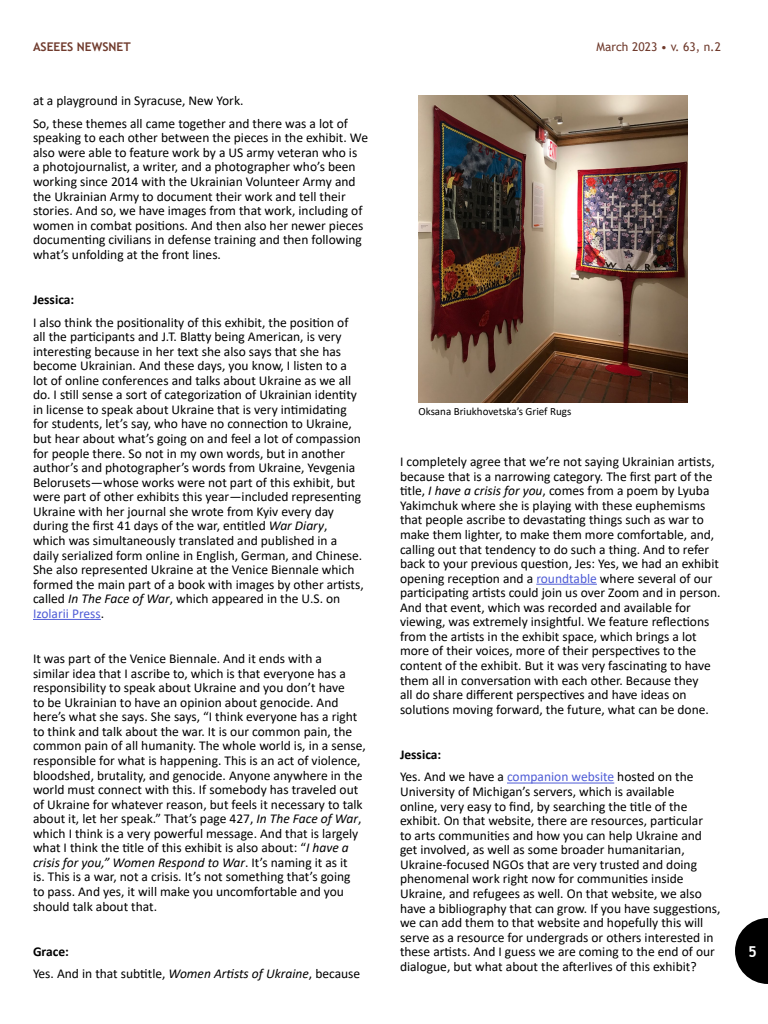
<style>
.page{position:relative;width:768px;height:1024px;background:#fff}
.page>*{position:absolute;margin:0;border:0;box-sizing:border-box;transform-origin:0 0}
.t1{font:700 15px "Trebuchet MS";color:#fff}
.t2{font:13.5px/14.6px "Calibri";color:#000}
.t3{font:700 13.5px "Calibri";color:#000}
.t4{font:12px "Trebuchet MS";color:#703b2d}
.t5{font:700 12px "Trebuchet MS";color:#703b2d}
.t6{font:11px "Calibri";color:#000}
.s1{font-style:italic}
.s2{color:#4f5cd6}
.s3{font-weight:700}
</style>
<div class="page">
<hr style="left:33px;top:619px;width:68px;height:1px;background:#4f5cd6">
<img style="left:418px;top:95px;width:270px;height:308px">
<hr style="left:536px;top:584px;width:61px;height:1px;background:#4f5cd6">
<hr style="left:507px;top:783px;width:107px;height:1px;background:#4f5cd6">
<svg style="left:735px;top:918px;width:33px;height:66px"></svg>
<p class="t5" style="left:33px;top:39px;width:99px">ASEEES NEWSNET</p>
<p class="t4" style="left:597px;top:39px;width:126px">March 2023 • v. 63, n.2</p>
<p class="t2" style="left:33px;top:89px;width:317px;line-height:22.6px">at a playground in Syracuse, New York.<br>So, these themes all came together and there was a lot of</p>
<p class="t2" style="left:33px;top:130px;width:337px">speaking to each other between the pieces in the exhibit. We also were able to feature work by a US army veteran who is<br>a photojournalist, a writer, and a photographer who’s been working since 2014 with the Ukrainian Volunteer Army and the Ukrainian Army to document their work and tell their stories. And so, we have images from that work, including of women in combat positions. And then also her newer pieces documenting civilians in defense training and then following what’s unfolding at the front lines.</p>
<p class="t3" style="left:33px;top:290px;width:43px">Jessica:</p>
<p class="t2" style="left:33px;top:314px;width:332px">I also think the positionality of this exhibit, the position of all the participants and J.T. Blatty being American, is very interesting because in her text she also says that she has become Ukrainian. And these days, you know, I listen to a lot of online conferences and talks about Ukraine as we all do. I still sense a sort of categorization of Ukrainian identity in license to speak about Ukraine that is very intimidating for students, let’s say, who have no connection to Ukraine, but hear about what’s going on and feel a lot of compassion for people there. So not in my own words, but in another author’s and photographer’s words from Ukraine, Yevgenia Belorusets—whose works were not part of this exhibit, but were part of other exhibits this year—included representing Ukraine with her journal she wrote from Kyiv every day during the first 41 days of the war, entitled <span class="s1">War Diary</span>,<br>which was simultaneously translated and published in a daily serialized form online in English, German, and Chinese.<br>She also represented Ukraine at the Venice Biennale which formed the main part of a book with images by other artists, called <span class="s1">In The Face of War</span>, which appeared in the U.S. on <span class="s2">Izolarii Press</span>.</p>
<p class="t2" style="left:33px;top:651px;width:334px">It was part of the Venice Biennale. And it ends with a<br>similar idea that I ascribe to, which is that everyone has a responsibility to speak about Ukraine and you don’t have<br>to be Ukrainian to have an opinion about genocide. And here’s what she says. She says, “I think everyone has a right to think and talk about the war. It is our common pain, the common pain of all humanity. The whole world is, in a sense, responsible for what is happening. This is an act of violence, bloodshed, brutality, and genocide. Anyone anywhere in the world must connect with this. If somebody has traveled out of Ukraine for whatever reason, but feels it necessary to talk about it, let her speak.” That’s page 427, <span class="s1">In The Face of War</span>, which I think is a very powerful message. And that is largely what I think the title of this exhibit is also about: “<span class="s1">I have a crisis for you,” Women Respond to War</span>. It’s naming it as it<br>is. This is a war, not a crisis. It’s not something that’s going<br>to pass. And yes, it will make you uncomfortable and you should talk about that.</p>
<p class="t2" style="left:33px;top:940px;width:329px;line-height:22.6px"><span class="s3">Grace:<br></span>Yes. And in that subtitle, <span class="s1">Women Artists of Ukraine</span>, because</p>
<p class="t6" style="left:418px;top:404px;width:154px">Oksana Briukhovetska’s Grief Rugs</p>
<p class="t2" style="left:400px;top:454px;width:322px">I completely agree that we’re not saying Ukrainian artists, because that is a narrowing category. The first part of the title, <span class="s1">I have a crisis for you</span>, comes from a poem by Lyuba Yakimchuk where she is playing with these euphemisms that people ascribe to devastating things such as war to make them lighter, to make them more comfortable, and, calling out that tendency to do such a thing. And to refer back to your previous question, Jes: Yes, we had an exhibit opening reception and a <span class="s2">roundtable</span> where several of our participating artists could join us over Zoom and in person.<br>And that event, which was recorded and available for viewing, was extremely insightful. We feature reflections from the artists in the exhibit space, which brings a lot more of their voices, more of their perspectives to the content of the exhibit. But it was very fascinating to have them all in conversation with each other. Because they<br>all do share different perspectives and have ideas on solutions moving forward, the future, what can be done.</p>
<p class="t2" style="left:400px;top:743px;width:295px;line-height:22.6px"><span class="s3">Jessica:<br></span>Yes. And we have a <span class="s2">companion website</span> hosted on the</p>
<p class="t2" style="left:400px;top:784px;width:322px">University of Michigan’s servers, which is available<br>online, very easy to find, by searching the title of the exhibit. On that website, there are resources, particular<br>to arts communities and how you can help Ukraine and get involved, as well as some broader humanitarian, Ukraine-focused NGOs that are very trusted and doing phenomenal work right now for communities inside Ukraine, and refugees as well. On that website, we also have a bibliography that can grow. If you have suggestions, we can add them to that website and hopefully this will serve as a resource for undergrads or others interested in these artists. And I guess we are coming to the end of our dialogue, but what about the afterlives of this exhibit?</p>
<p class="t1" style="left:748px;top:942px;width:10px">5</p>
</div>
